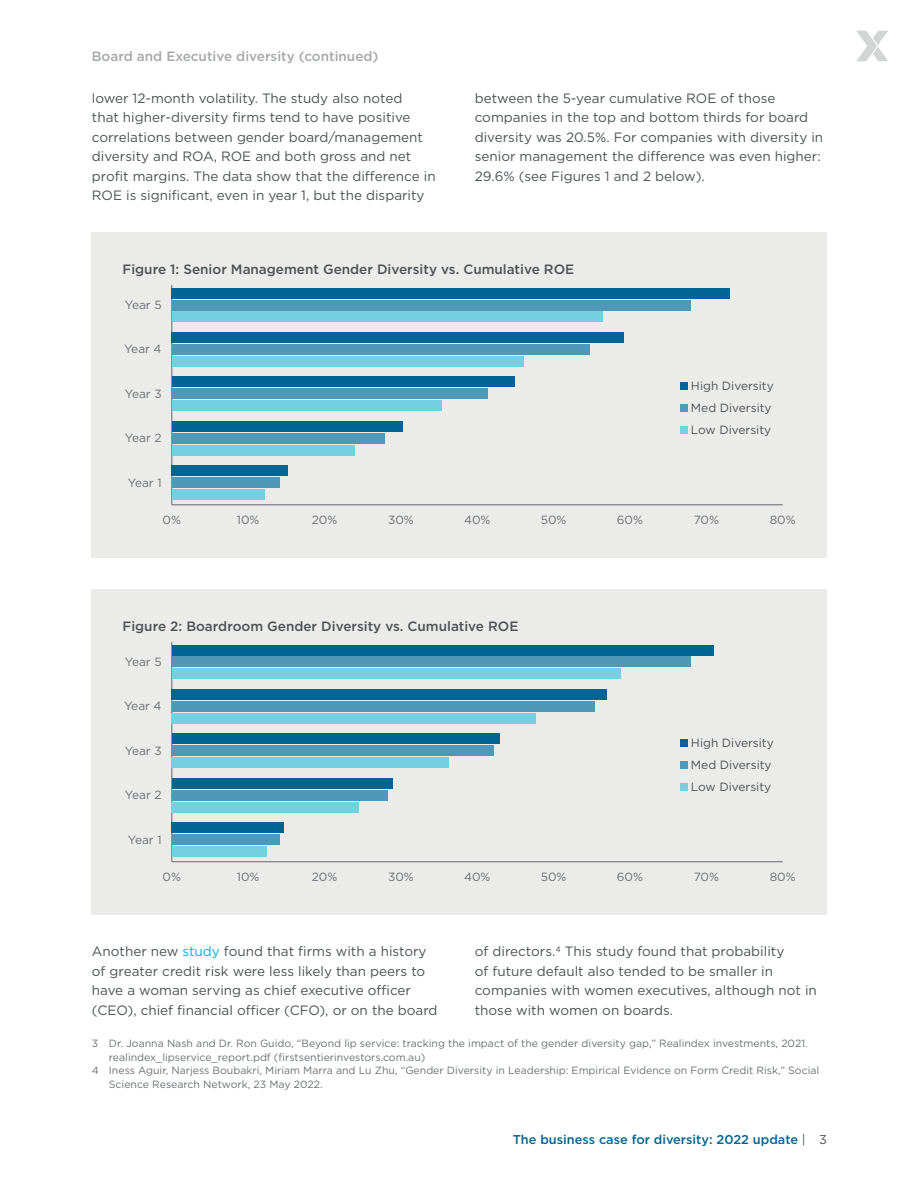
<style>
.page{position:relative;width:919px;height:1187px;background:#fff}
.page>*{position:absolute;margin:0;border:0;box-sizing:border-box;transform-origin:0 0}
.Body_text_9_13{font:13.5px/19.5px "Gotham";color:#4d5255}
.Body_text_9_13-2{font:500 13.5px "Gotham";color:#4d5255}
.Continuation_heading{font:500 13.5px "Gotham";color:#a7a9a9}
.t1{font:500 12.75px "Gotham";color:#006494}
.t2{font:11.85px "Gotham";color:#6c7075}
.t3{font:11.85px/21.8px "Gotham";color:#4d5255}
.Footnotes_7_9_indent{font:10.5px/13.5px "Gotham";color:#6c7075}
.s1{color:#00aeef}
.s2{font-weight:400;color:#4d5255}
</style>
<div class="page">
<svg style="left:856px;top:31px;width:32px;height:30px"></svg>
<div style="left:92px;top:232px;width:735px;height:325px;background:#ebebea"></div>
<div style="left:92px;top:589px;width:735px;height:325px;background:#ebebea"></div>
<hr style="left:172px;top:504px;width:610px;height:1px;background:#6c7075">
<hr style="left:171px;top:285px;width:1px;height:220px;background:#6c7075">
<div style="left:172px;top:311px;width:430px;height:11px;background:#75cfe1"></div>
<div style="left:172px;top:356px;width:352px;height:10px;background:#75cfe1"></div>
<div style="left:172px;top:400px;width:269px;height:11px;background:#75cfe1"></div>
<div style="left:172px;top:444px;width:182px;height:11px;background:#75cfe1"></div>
<div style="left:172px;top:489px;width:92px;height:11px;background:#75cfe1"></div>
<div style="left:172px;top:300px;width:518px;height:10px;background:#5098b7"></div>
<div style="left:172px;top:344px;width:417px;height:11px;background:#5098b7"></div>
<div style="left:172px;top:388px;width:316px;height:11px;background:#5098b7"></div>
<div style="left:172px;top:433px;width:212px;height:10px;background:#5098b7"></div>
<div style="left:172px;top:477px;width:107px;height:11px;background:#5098b7"></div>
<div style="left:172px;top:288px;width:558px;height:10px;background:#006494"></div>
<div style="left:172px;top:332px;width:452px;height:11px;background:#006494"></div>
<div style="left:172px;top:376px;width:342px;height:11px;background:#006494"></div>
<div style="left:172px;top:421px;width:230px;height:10px;background:#006494"></div>
<div style="left:172px;top:465px;width:116px;height:11px;background:#006494"></div>
<div style="left:680px;top:382px;width:7px;height:7px;background:#006494"></div>
<div style="left:680px;top:404px;width:7px;height:7px;background:#5098b7"></div>
<div style="left:680px;top:426px;width:7px;height:7px;background:#75cfe1"></div>
<hr style="left:172px;top:861px;width:610px;height:1px;background:#6c7075">
<hr style="left:171px;top:642px;width:1px;height:219px;background:#6c7075">
<div style="left:172px;top:668px;width:448px;height:11px;background:#75cfe1"></div>
<div style="left:172px;top:712px;width:364px;height:11px;background:#75cfe1"></div>
<div style="left:172px;top:757px;width:277px;height:10px;background:#75cfe1"></div>
<div style="left:172px;top:801px;width:187px;height:11px;background:#75cfe1"></div>
<div style="left:172px;top:846px;width:94px;height:10px;background:#75cfe1"></div>
<div style="left:172px;top:656px;width:519px;height:11px;background:#5098b7"></div>
<div style="left:172px;top:701px;width:422px;height:10px;background:#5098b7"></div>
<div style="left:172px;top:745px;width:322px;height:11px;background:#5098b7"></div>
<div style="left:172px;top:789px;width:215px;height:11px;background:#5098b7"></div>
<div style="left:172px;top:834px;width:107px;height:10px;background:#5098b7"></div>
<div style="left:172px;top:644px;width:541px;height:11px;background:#006494"></div>
<div style="left:172px;top:689px;width:435px;height:10px;background:#006494"></div>
<div style="left:172px;top:733px;width:327px;height:11px;background:#006494"></div>
<div style="left:172px;top:778px;width:220px;height:10px;background:#006494"></div>
<div style="left:172px;top:822px;width:112px;height:11px;background:#006494"></div>
<div style="left:680px;top:739px;width:7px;height:7px;background:#006494"></div>
<div style="left:680px;top:761px;width:7px;height:7px;background:#5098b7"></div>
<div style="left:680px;top:782px;width:7px;height:8px;background:#75cfe1"></div>
<p class="Continuation_heading" style="left:92px;top:48px;width:288px">Board and Executive diversity (continued)</p>
<p class="Body_text_9_13" style="left:92px;top:88px;width:345px">lower 12-month volatility. The study also noted<br>that higher-diversity firms tend to have positive correlations between gender board/management diversity and ROA, ROE and both gross and net profit margins. The data show that the difference in ROE is significant, even in year 1, but the disparity</p>
<p class="Body_text_9_13" style="left:475px;top:88px;width:350px">between the 5-year cumulative ROE of those companies in the top and bottom thirds for board diversity was 20.5%. For companies with diversity in senior management the difference was even higher:<br>29.6% (see Figures 1 and 2 below).</p>
<p class="Body_text_9_13-2" style="left:122px;top:260px;width:453px">Figure 1: Senior Management Gender Diversity vs. Cumulative ROE</p>
<p class="t2" style="left:125px;top:297px;width:38px">Year 5</p>
<p class="t2" style="left:124px;top:341px;width:39px">Year 4</p>
<p class="t2" style="left:125px;top:386px;width:38px">Year 3</p>
<p class="t2" style="left:125px;top:430px;width:38px">Year 2</p>
<p class="t2" style="left:128px;top:475px;width:35px">Year 1</p>
<p class="t3" style="left:691px;top:375px;width:84px">High Diversity<br>Med Diversity<br>Low Diversity</p>
<p class="t2" style="left:163px;top:512px;width:20px">0%</p>
<p class="t2" style="left:237px;top:512px;width:24px">10%</p>
<p class="t2" style="left:312px;top:512px;width:27px">20%</p>
<p class="t2" style="left:388px;top:512px;width:27px">30%</p>
<p class="t2" style="left:464px;top:512px;width:28px">40%</p>
<p class="t2" style="left:540px;top:512px;width:27px">50%</p>
<p class="t2" style="left:617px;top:512px;width:28px">60%</p>
<p class="t2" style="left:693px;top:512px;width:27px">70%</p>
<p class="t2" style="left:769px;top:512px;width:27px">80%</p>
<p class="Body_text_9_13-2" style="left:122px;top:617px;width:397px">Figure 2: Boardroom Gender Diversity vs. Cumulative ROE</p>
<p class="t2" style="left:125px;top:654px;width:38px">Year 5</p>
<p class="t2" style="left:124px;top:698px;width:39px">Year 4</p>
<p class="t2" style="left:125px;top:743px;width:38px">Year 3</p>
<p class="t2" style="left:125px;top:787px;width:38px">Year 2</p>
<p class="t2" style="left:128px;top:831px;width:35px">Year 1</p>
<p class="t3" style="left:691px;top:731px;width:84px">High Diversity<br>Med Diversity<br>Low Diversity</p>
<p class="t2" style="left:163px;top:869px;width:20px">0%</p>
<p class="t2" style="left:237px;top:869px;width:24px">10%</p>
<p class="t2" style="left:312px;top:869px;width:27px">20%</p>
<p class="t2" style="left:388px;top:869px;width:27px">30%</p>
<p class="t2" style="left:464px;top:869px;width:28px">40%</p>
<p class="t2" style="left:540px;top:869px;width:27px">50%</p>
<p class="t2" style="left:617px;top:869px;width:28px">60%</p>
<p class="t2" style="left:693px;top:869px;width:27px">70%</p>
<p class="t2" style="left:769px;top:869px;width:27px">80%</p>
<p class="Body_text_9_13" style="left:92px;top:941px;width:347px">Another new <span class="s1">study</span> found that firms with a history of greater credit risk were less likely than peers to have a woman serving as chief executive officer (CEO), chief financial officer (CFO), or on the board</p>
<p class="Body_text_9_13" style="left:475px;top:941px;width:343px">of directors.4 This study found that probability<br>of future default also tended to be smaller in companies with women executives, although not in those with women on boards.</p>
<p class="Footnotes_7_9_indent" style="left:109px;top:1036px;width:700px;text-indent:-17px">3 Dr. Joanna Nash and Dr. Ron Guido, “Beyond lip service: tracking the impact of the gender diversity gap,” Realindex investments, 2021. realindex_lipservice_report.pdf (firstsentierinvestors.com.au)</p>
<p class="Footnotes_7_9_indent" style="left:109px;top:1063px;width:711px;text-indent:-17px">4 Iness Aguir, Narjess Boubakri, Miriam Marra and Lu Zhu, “Gender Diversity in Leadership: Empirical Evidence on Form Credit Risk,” Social<br>Science Research Network, 23 May 2022.</p>
<p class="t1" style="left:513px;top:1130px;width:316px">The business case for diversity: 2022 update <span class="s2">| 3</span></p>
</div>
